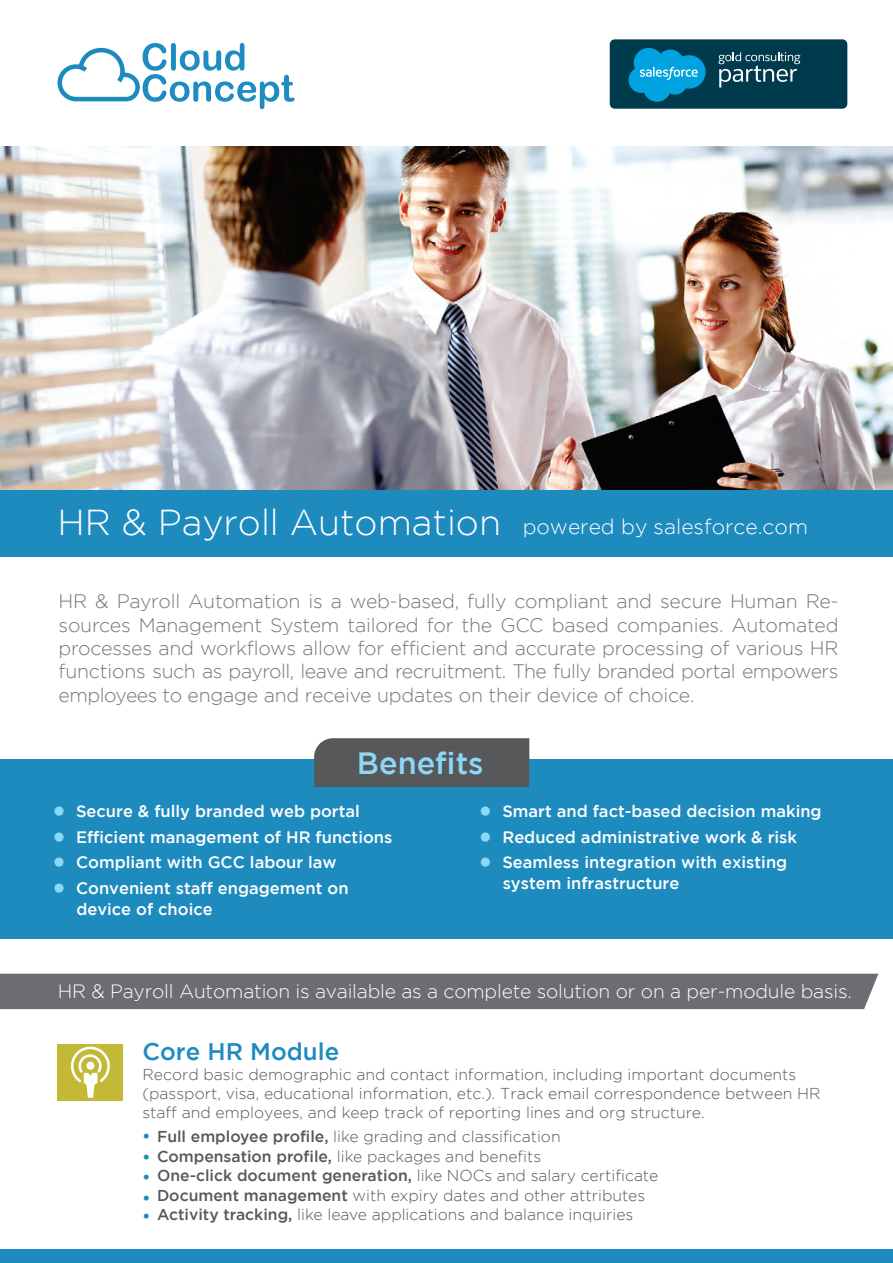
<style>
.page{position:relative;width:893px;height:1263px;background:#fff}
.page>*{position:absolute;margin:0;border:0;box-sizing:border-box;transform-origin:0 0}
.t1{font:500 30.75px "Gotham";color:#8dd7f7}
.t2{font:500 24px "Gotham";color:#1e8bbf}
.t3{font:300 21px "Gotham";color:#fff}
.t4{font:300 19.5px/23.4px "Gotham";letter-spacing:-.01em;color:#75777a;text-align:justify}
.t5{font:300 19.2px "Gotham";letter-spacing:-.01em;color:#fff}
.t6{font:500 16.5px/21px "Gotham";color:#fff}
.t7{font:300 15.75px/18.9px "Gotham";color:#57585a}
.t8{font:300 15.75px "Gotham";color:#58585b}
.t9{font:500 15.75px "Gotham";color:#58585b}
.t10{font:15.75px "Calibri";color:#1e8bbf}
.s1{font-size:36px}
.s2{font-family:"Calibri";font-weight:700;font-size:21px;color:#8dd7f7}
.s3{font-family:"Calibri";font-weight:400;color:#1e8bbf}
.s4{font-weight:500}
.s5{font-weight:300}
</style>
<div class="page">
<img style="left:0;top:147px;width:893px;height:343px">
<div style="left:0;top:1249px;width:893px;height:14px;background:#1e8bbf"></div>
<div style="left:0;top:974px;width:878px;height:35px;background:#6c6d70"></div>
<div style="left:58px;top:1044px;width:65px;height:56px;background:#c4b936"></div>
<svg style="left:71px;top:1046px;width:39px;height:52px"></svg>
<div style="left:0;top:760px;width:893px;height:179px;background:#1e8bbf"></div>
<div style="left:0;top:490px;width:893px;height:66px;background:#1e8bbf"></div>
<div style="left:314px;top:738px;width:215px;height:49px;background:#57585a"></div>
<svg style="left:57px;top:43px;width:238px;height:66px"></svg>
<div style="left:610px;top:39px;width:237px;height:70px;background:#003b4d;border-radius:5px"></div>
<svg style="left:629px;top:48px;width:77px;height:54px"></svg>
<svg style="left:718px;top:52px;width:82px;height:35px"></svg>
<p class="t3" style="left:58px;top:515px;width:752px"><span class="s1">HR &amp; Payroll Automation</span> powered by salesforce.com</p>
<p class="t4" style="left:58px;top:589px;width:782px">HR &amp; Payroll Automation is a web-based, fully compliant and secure Human Re&shy;sources Management System tailored for the GCC based companies. Automated processes and workflows allow for efficient and accurate processing of various HR functions such as payroll, leave and recruitment. The fully branded portal empowers employees to engage and receive updates on their device of choice.</p>
<h1 class="t1" style="left:357px;top:745px;width:128px">Benefits</h1>
<p class="t6" style="left:53px;top:800px;width:308px"><span class="s2">●</span> Secure &amp; fully branded web portal</p>
<p class="t6" style="left:53px;top:826px;width:341px"><span class="s2">●</span> Efficient management of HR functions</p>
<p class="t6" style="left:53px;top:851px;width:285px"><span class="s2">●</span> Compliant with GCC labour law</p>
<p class="t6" style="left:76px;top:877px;width:274px;text-indent:-23px"><span class="s2">●</span> Convenient staff engagement on device of choice</p>
<p class="t6" style="left:479px;top:800px;width:344px"><span class="s2">●</span> Smart and fact-based decision making</p>
<p class="t6" style="left:479px;top:826px;width:319px"><span class="s2">●</span> Reduced administrative work &amp; risk</p>
<p class="t6" style="left:503px;top:851px;width:286px;text-indent:-23px"><span class="s2">●</span> Seamless integration with existing system infrastructure</p>
<p class="t5" style="left:58px;top:981px;width:796px">HR &amp; Payroll Automation is available as a complete solution or on a per-module basis.</p>
<p class="t2" style="left:142px;top:1038px;width:198px">Core HR Module</p>
<p class="t7" style="left:142px;top:1065px;width:680px">Record basic demographic and contact information, including important documents (passport, visa, educational information, etc.). Track email correspondence between HR staff and employees, and keep track of reporting lines and org structure.</p>
<p class="t8" style="left:142px;top:1128px;width:420px"><span class="s3">•</span> <span class="s4">Full employee profile,</span> like grading and classification</p>
<p class="t8" style="left:142px;top:1148px;width:400px"><span class="s3">•</span> <span class="s4">Compensation profile,</span> like packages and benefits</p>
<p class="t9" style="left:142px;top:1167px;width:517px"><span class="s3">•</span> One-click document generation, <span class="s5">like NOCs and salary certificate</span></p>
<p class="t10" style="left:142px;top:1187px;width:9px">•</p>
<p class="t8" style="left:142px;top:1206px;width:492px"><span class="s3">•</span> <span class="s4">Activity tracking,</span> like leave applications and balance inquiries</p>
<p class="t8" style="left:157px;top:1187px;width:490px"><span class="s4">Document management</span> with expiry dates and other attributes</p>
</div>
